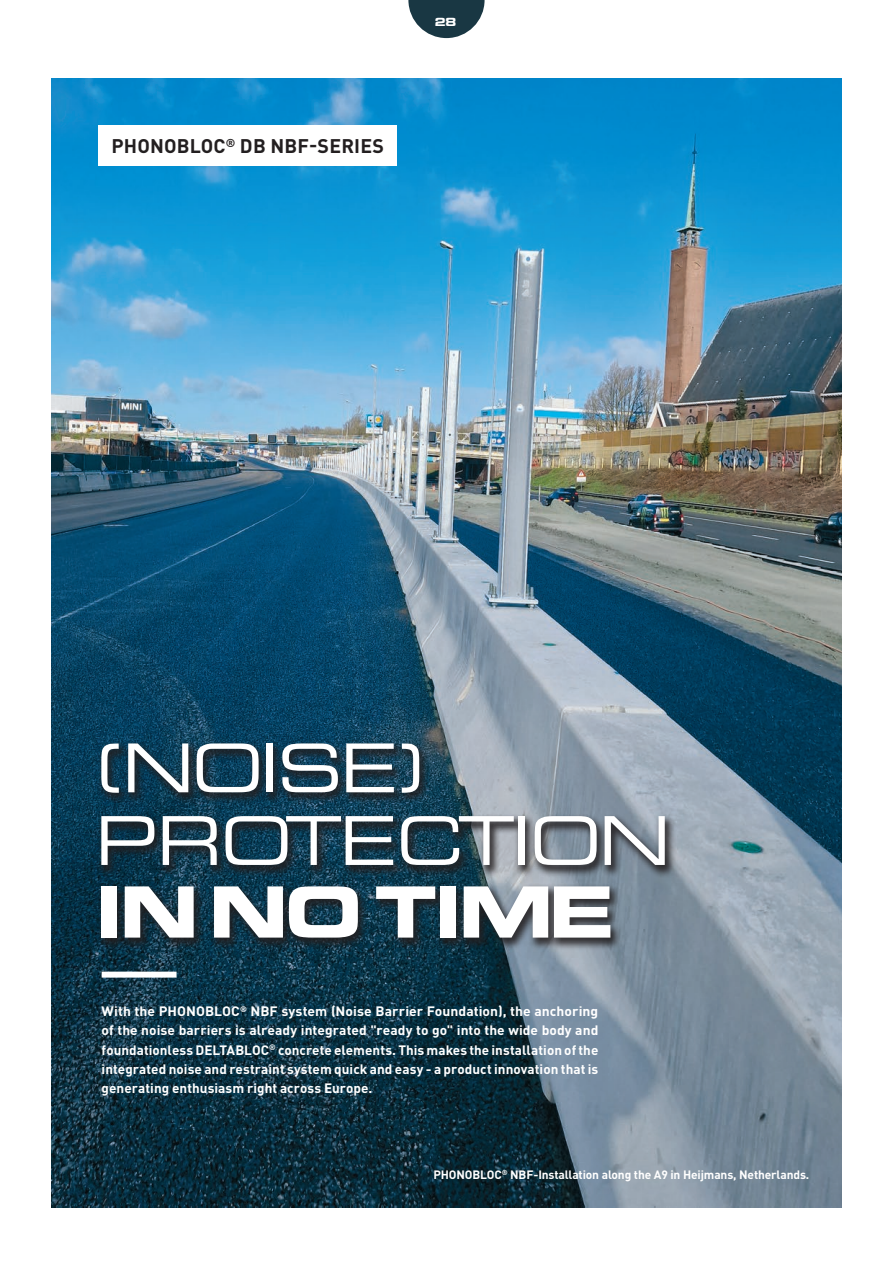
<style>
.page{position:relative;width:893px;height:1263px;background:#fff}
.page>*{position:absolute;margin:0;border:0;box-sizing:border-box;transform-origin:0 0}
.t1{font:65.55px "Thekla Bold Extended";letter-spacing:.01em;color:#fff}
.t2{font:62.4px "Thekla Extended";letter-spacing:.01em;color:#fff}
.t3{font:700 19.5px "DIN Pro";letter-spacing:.01em;color:#231f20}
.t4{font:700 13.5px/19.2px "DIN Pro";letter-spacing:.005em;color:#fff;text-align:justify}
.Bildunterschrift{font:700 12px "DIN Pro";letter-spacing:-.01em;color:#fff}
.t5{font:10.5px "Thekla Bold Extended";color:#fff}
</style>
<div class="page">
<img style="left:51px;top:79px;width:791px;height:1129px">
<div style="left:97px;top:740px;width:579px;height:210px;background:#231f20;opacity:.86"></div>
<svg style="left:408px;top:0;width:77px;height:38px"></svg>
<div style="left:99px;top:125px;width:298px;height:41px;background:#fff"></div>
<div style="left:102px;top:971px;width:75px;height:6px;background:#fff"></div>
<p class="t3" style="left:111px;top:133px;width:274px">PHONOBLOC<sup>®</sup> DB NBF-SERIES</p>
<p class="t5" style="left:434px;top:14px;width:23px">28</p>
<p class="t2" style="left:96px;top:717px;width:328px">(NOISE)</p>
<p class="t2" style="left:96px;top:790px;width:572px">PROTECTION</p>
<p class="t1" style="left:96px;top:863px;width:516px">IN NO TIME</p>
<p class="t4" style="left:102px;top:1001px;width:498px">With the PHONOBLOC<sup>®</sup> NBF system (Noise Barrier Foundation), the anchoring of the noise barriers is already integrated "ready to go" into the wide body and foundationless DELTABLOC<sup>®</sup> concrete elements. This makes the installation of the integrated noise and restraint system quick and easy - a product innovation that is generating enthusiasm right across Europe.</p>
<p class="Bildunterschrift" style="left:433px;top:1166px;width:377px">PHONOBLOC<sup>®</sup> NBF-Installation along the A9 in Heijmans, Netherlands.</p>
</div>
